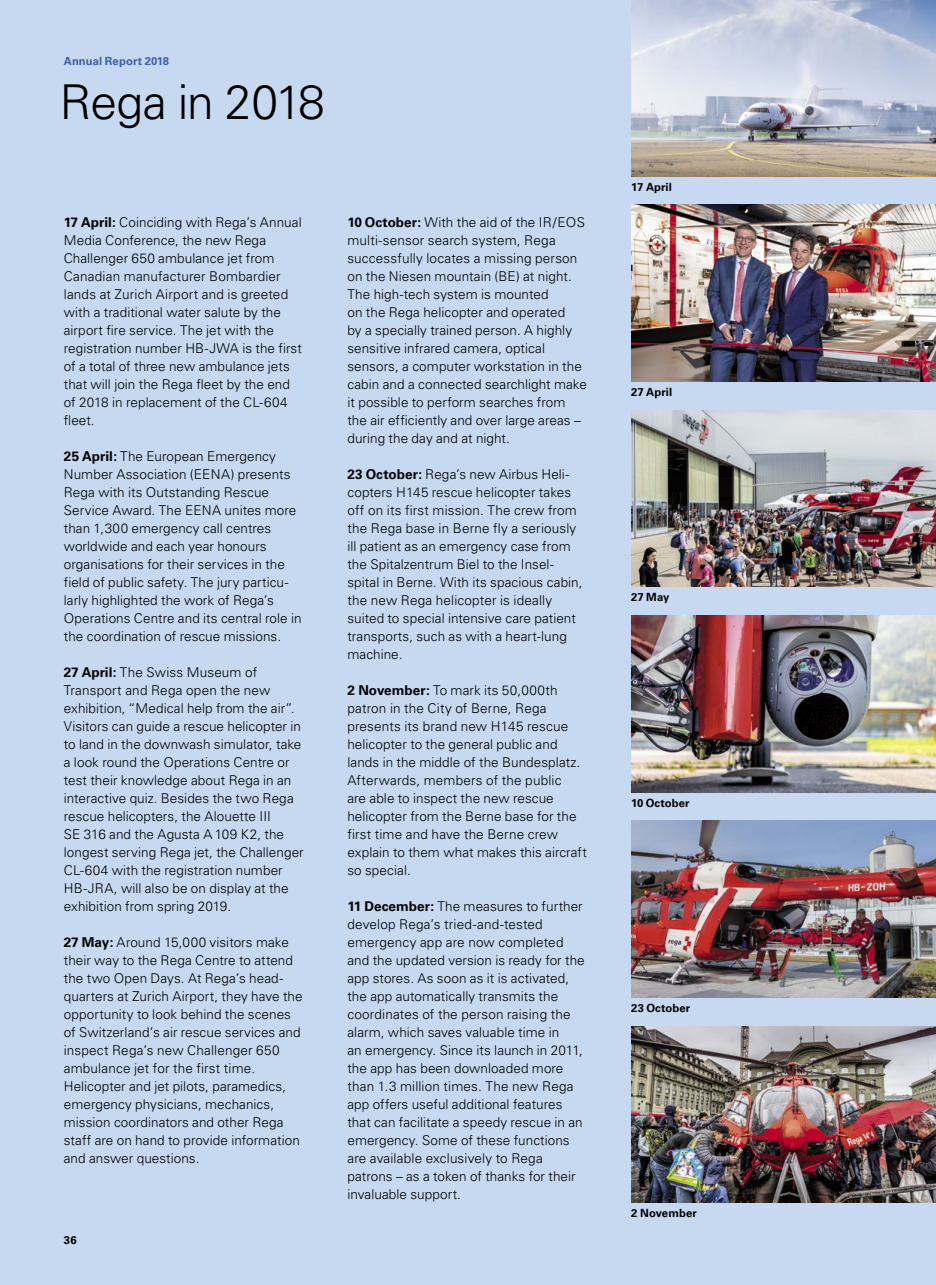
<style>
.page{position:relative;width:936px;height:1285px;background:#fff}
.page>*{position:absolute;margin:0;border:0;box-sizing:border-box;transform-origin:0 0}
.t1{font:300 48px "Univers LT Std";letter-spacing:-.02em;color:#000}
.t2{font:300 13.5px/18px "Univers LT Std";letter-spacing:.005em;color:#000}
.t3{font:700 11.25px "Univers LT Std";letter-spacing:.01em;color:#000}
.t4{font:700 11.25px "Univers LT Std";letter-spacing:.01em;color:#3c61a8}
.s1{font-weight:700}
</style>
<div class="page">
<div style="left:0;top:0;width:935px;height:1284px;background:#c6d9f1"></div>
<img style="left:631px;top:0;width:304px;height:177px">
<img style="left:631px;top:205px;width:304px;height:176px">
<img style="left:631px;top:410px;width:304px;height:176px">
<img style="left:631px;top:615px;width:304px;height:177px">
<img style="left:631px;top:820px;width:304px;height:177px">
<img style="left:631px;top:1026px;width:304px;height:176px">
<p class="t4" style="left:64px;top:54px;width:107px">Annual Report 2018</p>
<h2 class="t1" style="left:60px;top:73px;width:267px">Rega in 2018</h2>
<h3 class="t2" style="left:64px;top:213px;width:239px"><span class="s1">17 April:</span> Coinciding with Rega’s Annual</h3>
<p class="t2" style="left:64px;top:231px;width:239px">Media Conference, the new Rega Challenger 650 ambulance jet from Canadian manufacturer Bombardier lands at Zurich Airport and is greeted with a traditional water salute by the airport fire service. The jet with the registration number HB-JWA is the first of a total of three new ambulance jets that will join the Rega fleet by the end of 2018 in replacement of the CL-604 fleet.</p>
<h3 class="t2" style="left:64px;top:447px;width:213px"><span class="s1">25 April:</span> The European Emergency</h3>
<p class="t2" style="left:64px;top:465px;width:239px">Number Association (EENA) presents Rega with its Outstanding Rescue Service Award. The EENA unites more than 1,300 emergency call centres worldwide and each year honours organisations for their services in the field of public safety. The jury particu&shy;larly highlighted the work of Rega’s Operations Centre and its central role in the coordination of rescue missions.</p>
<h3 class="t2" style="left:64px;top:663px;width:195px"><span class="s1">27 April:</span> The Swiss Museum of</h3>
<p class="t2" style="left:64px;top:681px;width:241px">Transport and Rega open the new exhibition, “Medical help from the air”.<br>Visitors can guide a rescue helicopter in to land in the downwash simulator, take a look round the Operations Centre or test their knowledge about Rega in an interactive quiz. Besides the two Rega rescue helicopters, the Alouette III<br>SE 316 and the Agusta A 109 K2, the longest serving Rega jet, the Challenger CL-604 with the registration number HB-JRA, will also be on display at the exhibition from spring 2019.</p>
<h3 class="t2" style="left:64px;top:933px;width:226px"><span class="s1">27 May:</span> Around 15,000 visitors make</h3>
<p class="t2" style="left:64px;top:951px;width:240px">their way to the Rega Centre to attend the two Open Days. At Rega’s head&shy;quarters at Zurich Airport, they have the opportunity to look behind the scenes of Switzerland’s air rescue services and inspect Rega’s new Challenger 650 ambulance jet for the first time.<br>Helicopter and jet pilots, paramedics, emergency physicians, mechanics, mission coordinators and other Rega staff are on hand to provide information and answer questions.</p>
<p class="t3" style="left:64px;top:1233px;width:14px">36</p>
<h3 class="t2" style="left:347px;top:213px;width:239px"><span class="s1">10 October:</span> With the aid of the IR/EOS</h3>
<p class="t2" style="left:347px;top:231px;width:241px">multi-sensor search system, Rega successfully locates a missing person on the Niesen mountain (BE) at night.<br>The high-tech system is mounted<br>on the Rega helicopter and operated<br>by a specially trained person. A highly sensitive infrared camera, optical sensors, a computer workstation in the cabin and a connected searchlight make it possible to perform searches from the air efficiently and over large areas – during the day and at night.</p>
<h3 class="t2" style="left:347px;top:465px;width:223px"><span class="s1">23 October:</span> Rega’s new Airbus Heli-</h3>
<p class="t2" style="left:347px;top:483px;width:236px">copters H145 rescue helicopter takes off on its first mission. The crew from the Rega base in Berne fly a seriously ill patient as an emergency case from the Spitalzentrum Biel to the Insel&shy;spital in Berne. With its spacious cabin, the new Rega helicopter is ideally suited to special intensive care patient transports, such as with a heart-lung machine.</p>
<h3 class="t2" style="left:347px;top:681px;width:211px"><span class="s1">2 November:</span> To mark its 50,000th</h3>
<p class="t2" style="left:347px;top:699px;width:241px">patron in the City of Berne, Rega presents its brand new H145 rescue helicopter to the general public and lands in the middle of the Bundesplatz.<br>Afterwards, members of the public<br>are able to inspect the new rescue helicopter from the Berne base for the first time and have the Berne crew explain to them what makes this aircraft so special.</p>
<h3 class="t2" style="left:347px;top:897px;width:237px"><span class="s1">11 December:</span> The measures to further</h3>
<p class="t2" style="left:347px;top:915px;width:239px">develop Rega’s tried-and-tested emergency app are now completed and the updated version is ready for the app stores. As soon as it is activated, the app automatically transmits the coordinates of the person raising the alarm, which saves valuable time in<br>an emergency. Since its launch in 2011, the app has been downloaded more than 1.3 million times. The new Rega app offers useful additional features that can facilitate a speedy rescue in an emergency. Some of these functions are available exclusively to Rega patrons – as a token of thanks for their invaluable support.</p>
<p class="t3" style="left:631px;top:181px;width:42px">17 April</p>
<p class="t3" style="left:631px;top:385px;width:43px">27 April</p>
<p class="t3" style="left:631px;top:590px;width:40px">27 May</p>
<p class="t3" style="left:631px;top:796px;width:60px">10 October</p>
<p class="t3" style="left:631px;top:1001px;width:61px">23 October</p>
<p class="t3" style="left:631px;top:1206px;width:67px">2 November</p>
</div>
